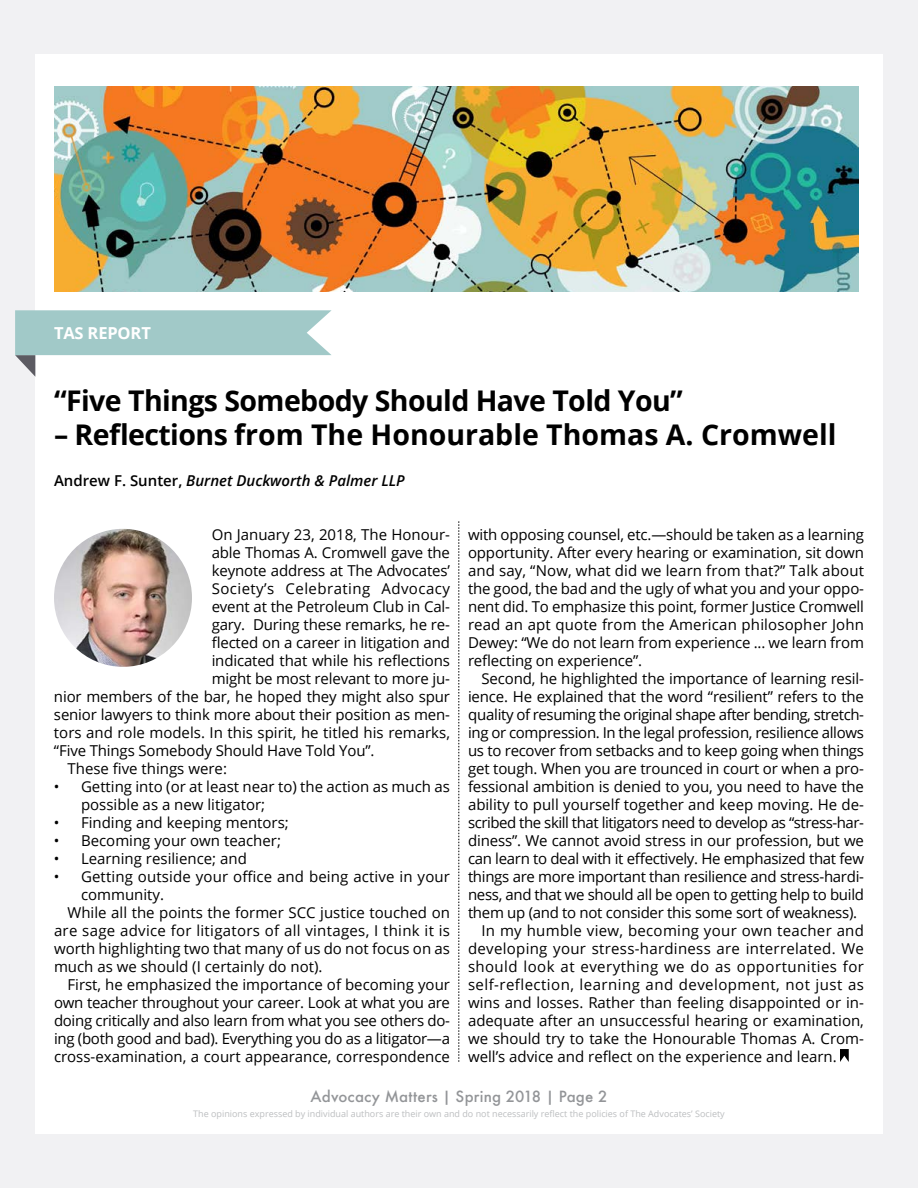
<style>
.page{position:relative;width:918px;height:1188px;background:#f1f1f3}
.page>*{position:absolute;margin:0;border:0;box-sizing:border-box;transform-origin:0 0}
.t1{font:700 28.5px "Open Sans";color:#000}
.t2{font:700 28.5px "Open Sans";letter-spacing:-.02em;color:#000}
.t3{font:700 16.5px "Open Sans";letter-spacing:-.01em;color:#fff}
.t4{font:15px/18px "Open Sans";letter-spacing:-.01em;color:#000}
.t5{font:15px "Open Sans";letter-spacing:.02em;color:#000}
.t6{font:15px "Open Sans";letter-spacing:.03em;color:#000}
.t7{font:15px "Open Sans";letter-spacing:-.03em;color:#000}
.t8{font:15px "Open Sans";letter-spacing:.01em;color:#000}
.t9{font:italic 600 15px "Open Sans";color:#000}
.t10{font:500 15px "Futura";letter-spacing:.015em;color:#939598}
.t11{font:9px "Open Sans";color:#bcbec0}
.s1{font-style:normal}
</style>
<div class="page">
<div style="left:35px;top:54px;width:848px;height:1080px;background:#fff"></div>
<svg style="left:15px;top:310px;width:317px;height:67px"></svg>
<svg style="left:459px;top:521px;width:1px;height:541px"></svg>
<img style="left:54px;top:86px;width:805px;height:206px">
<svg style="left:840px;top:1049px;width:9px;height:13px"></svg>
<img style="left:54px;top:529px;width:138px;height:138px;border-radius:69px">
<p class="t3" style="left:54px;top:322px;width:98px">TAS REPORT</p>
<h1 class="t2" style="left:54px;top:380px;width:630px">“Five Things Somebody Should Have Told You”</h1>
<h1 class="t1" style="left:54px;top:414px;width:784px">– Reflections from The Honourable Thomas A. Cromwell</h1>
<p class="t9" style="left:54px;top:470px;width:352px"><span class="s1">Andrew F. Sunter,</span> Burnet Duckworth &amp; Palmer LLP</p>
<p class="t4" style="left:212px;top:525px;width:240px">On January 23, 2018, The Honour-</p>
<p class="t4" style="left:212px;top:543px;width:240px">able Thomas A. Cromwell gave the</p>
<p class="t4" style="left:212px;top:561px;width:240px">keynote address at The Advocates’</p>
<p class="t6" style="left:212px;top:578px;width:240px">Society’s Celebrating Advocacy</p>
<p class="t4" style="left:212px;top:597px;width:240px">event at the Petroleum Club in Cal-</p>
<p class="t4" style="left:212px;top:615px;width:240px">gary. During these remarks, he re-</p>
<p class="t4" style="left:212px;top:633px;width:240px">flected on a career in litigation and</p>
<p class="t4" style="left:212px;top:651px;width:240px">indicated that while his reflections</p>
<p class="t4" style="left:212px;top:669px;width:240px">might be most relevant to more ju-</p>
<p class="t4" style="left:54px;top:687px;width:398px">nior members of the bar, he hoped they might also spur</p>
<p class="t4" style="left:54px;top:705px;width:398px">senior lawyers to think more about their position as men-</p>
<p class="t4" style="left:54px;top:723px;width:398px">tors and role models. In this spirit, he titled his remarks,</p>
<p class="t4" style="left:54px;top:741px;width:322px">“Five Things Somebody Should Have Told You”.</p>
<p class="t4" style="left:67px;top:759px;width:161px">These five things were:</p>
<p class="t4" style="left:81px;top:777px;width:371px;text-indent:-27px">• Getting into (or at least near to) the action as much as possible as a new litigator;</p>
<p class="t4" style="left:54px;top:813px;width:236px">• Finding and keeping mentors;</p>
<p class="t4" style="left:54px;top:831px;width:229px">• Becoming your own teacher;</p>
<p class="t4" style="left:54px;top:849px;width:194px">• Learning resilience; and</p>
<p class="t8" style="left:54px;top:866px;width:398px">• Getting outside your office and being active in your</p>
<p class="t4" style="left:81px;top:885px;width:85px">community.</p>
<p class="t4" style="left:68px;top:903px;width:384px">While all the points the former SCC justice touched on</p>
<p class="t5" style="left:54px;top:920px;width:398px">are sage advice for litigators of all vintages, I think it is</p>
<p class="t4" style="left:54px;top:939px;width:398px">worth highlighting two that many of us do not focus on as</p>
<p class="t4" style="left:54px;top:957px;width:270px">much as we should (I certainly do not).</p>
<p class="t4" style="left:68px;top:975px;width:384px">First, he emphasized the importance of becoming your</p>
<p class="t4" style="left:54px;top:993px;width:397px">own teacher throughout your career. Look at what you are</p>
<p class="t4" style="left:54px;top:1011px;width:398px">doing critically and also learn from what you see others do-</p>
<p class="t4" style="left:54px;top:1029px;width:398px">ing (both good and bad). Everything you do as a litigator—a</p>
<p class="t4" style="left:54px;top:1047px;width:397px">cross-examination, a court appearance, correspondence</p>
<p class="t4" style="left:468px;top:525px;width:398px;text-align:justify">with opposing counsel, etc.—should be taken as a learning opportunity. After every hearing or examination, sit down and say, “Now, what did we learn from that?” Talk about the good, the bad and the ugly of what you and your oppo&shy;nent did. To emphasize this point, former Justice Cromwell read an apt quote from the American philosopher John Dewey: “We do not learn from experience ... we learn from reflecting on experience”.</p>
<p class="t4" style="left:482px;top:669px;width:384px">Second, he highlighted the importance of learning resil-</p>
<p class="t4" style="left:468px;top:687px;width:398px">ience. He explained that the word “resilient” refers to the</p>
<p class="t7" style="left:468px;top:704px;width:398px">quality of resuming the original shape after bending, stretch-</p>
<p class="t4" style="left:468px;top:723px;width:398px">ing or compression. In the legal profession, resilience allows</p>
<p class="t4" style="left:468px;top:741px;width:398px">us to recover from setbacks and to keep going when things</p>
<p class="t4" style="left:468px;top:759px;width:398px">get tough. When you are trounced in court or when a pro-</p>
<p class="t4" style="left:468px;top:777px;width:398px">fessional ambition is denied to you, you need to have the</p>
<p class="t4" style="left:468px;top:795px;width:398px">ability to pull yourself together and keep moving. He de-</p>
<p class="t7" style="left:468px;top:812px;width:398px">scribed the skill that litigators need to develop as “stress-har-</p>
<p class="t4" style="left:468px;top:831px;width:398px">diness”. We cannot avoid stress in our profession, but we</p>
<p class="t4" style="left:468px;top:849px;width:398px">can learn to deal with it effectively. He emphasized that few</p>
<p class="t4" style="left:468px;top:867px;width:398px">things are more important than resilience and stress-hardi-</p>
<p class="t4" style="left:468px;top:885px;width:398px">ness, and that we should all be open to getting help to build</p>
<p class="t4" style="left:468px;top:903px;width:391px">them up (and to not consider this some sort of weakness).</p>
<p class="t5" style="left:482px;top:920px;width:384px">In my humble view, becoming your own teacher and</p>
<p class="t5" style="left:468px;top:938px;width:398px">developing your stress-hardiness are interrelated. We</p>
<p class="t6" style="left:468px;top:956px;width:398px">should look at everything we do as opportunities for</p>
<p class="t6" style="left:468px;top:974px;width:398px">self-reflection, learning and development, not just as</p>
<p class="t4" style="left:468px;top:993px;width:398px">wins and losses. Rather than feeling disappointed or in-</p>
<p class="t4" style="left:468px;top:1011px;width:398px">adequate after an unsuccessful hearing or examination,</p>
<p class="t4" style="left:468px;top:1029px;width:398px">we should try to take the Honourable Thomas A. Crom-</p>
<p class="t4" style="left:468px;top:1047px;width:370px">well’s advice and reflect on the experience and learn.</p>
<p class="t10" style="left:311px;top:1086px;width:298px">Advocacy Matters | Spring 2018 | Page 2</p>
<p class="t11" style="left:193px;top:1108px;width:533px">The opinions expressed by individual authors are their own and do not necessarily reflect the policies of The Advocates’ Society</p>
</div>
